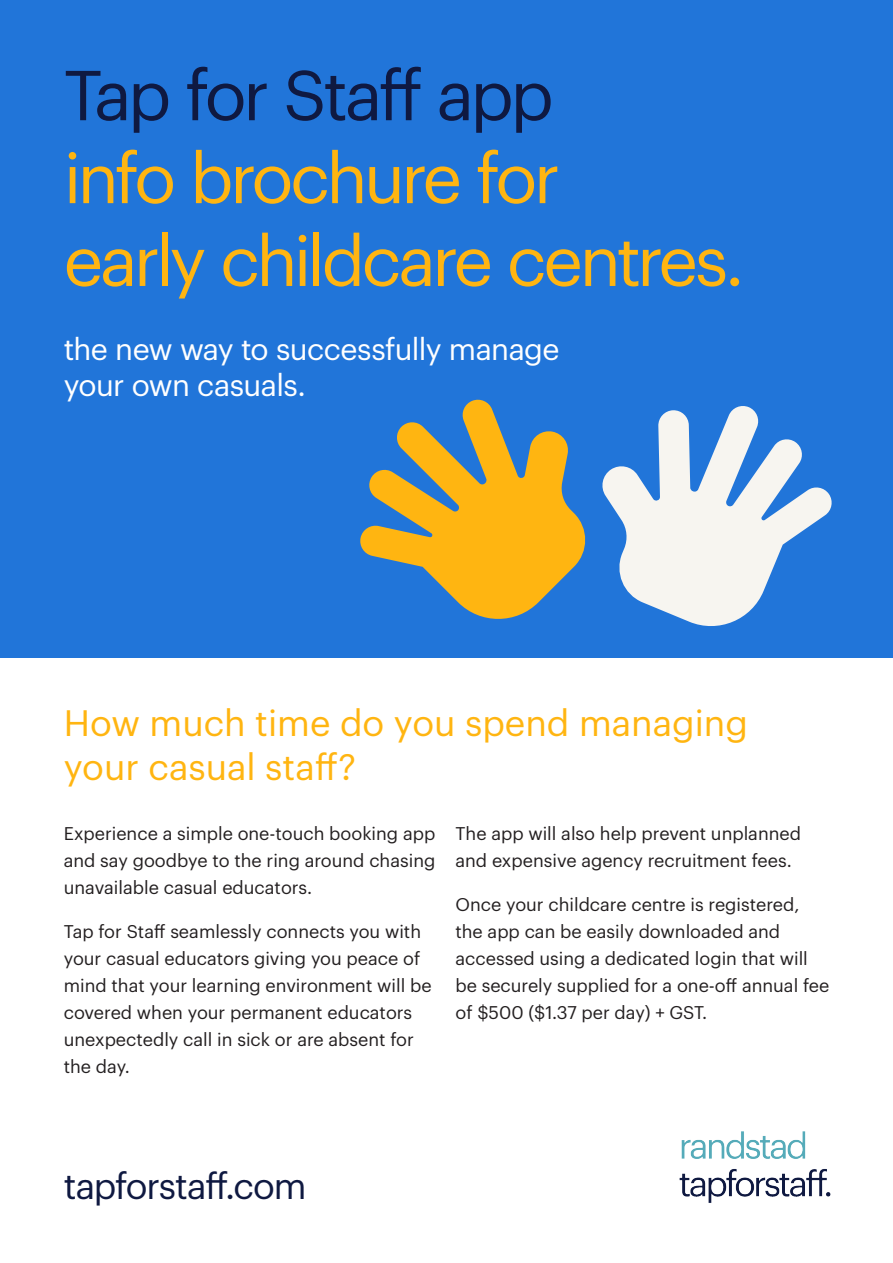
<style>
.page{position:relative;width:893px;height:1263px;background:#fff}
.page>*{position:absolute;margin:0;border:0;box-sizing:border-box;transform-origin:0 0}
.t1{font:69px "Graphik";letter-spacing:-.055em;color:#ffb511}
.Major_Heading{font:69px "Graphik";letter-spacing:-.05em;color:#0f1941}
.Heading_1{font:36px/43.2px "Graphik";color:#ffb511}
.t2{font:36px "Graphik";letter-spacing:-.03em;color:#0f1941}
.Heading_1-2{font:30px/36px "Graphik";letter-spacing:-.02em;color:#fff}
.Body{font:18px/27px "Graphik";color:#231f20}
</style>
<div class="page">
<div style="left:0;top:0;width:893px;height:657px;background:#2175d9"></div>
<svg style="left:602px;top:406px;width:230px;height:220px;fill:#f7f5f0"></svg>
<svg style="left:360px;top:399px;width:226px;height:220px;fill:#ffb511"></svg>
<img style="left:679px;top:1131px;width:152px;height:72px">
<p class="Major_Heading" style="left:64px;top:43px;width:491px">Tap for Staff app</p>
<p class="t1" style="left:64px;top:126px;width:497px">info brochure for</p>
<p class="t1" style="left:64px;top:209px;width:682px">early childcare centres.</p>
<p class="Heading_1-2" style="left:64px;top:329px;width:497px">the new way to successfully manage your own casuals.</p>
<p class="Heading_1" style="left:64px;top:699px;width:686px">How much time do you spend managing your casual staff?</p>
<p class="Body" style="left:64px;top:818px;width:373px;text-align:justify">Experience a simple one-touch booking app and say goodbye to the ring around chasing unavailable casual educators.</p>
<p class="Body" style="left:64px;top:916px;width:369px">Tap for Staff seamlessly connects you with your casual educators giving you peace of mind that your learning environment will be covered when your permanent educators unexpectedly call in sick or are absent for the day.</p>
<p class="Body" style="left:455px;top:818px;width:347px">The app will also help prevent unplanned and expensive agency recruitment fees.</p>
<p class="Body" style="left:455px;top:889px;width:375px">Once your childcare centre is registered, the app can be easily downloaded and accessed using a dedicated login that will be securely supplied for a one-off annual fee of $500 ($1.37 per day) + GST.</p>
<p class="t2" style="left:64px;top:1159px;width:244px">tapforstaff.com</p>
</div>
